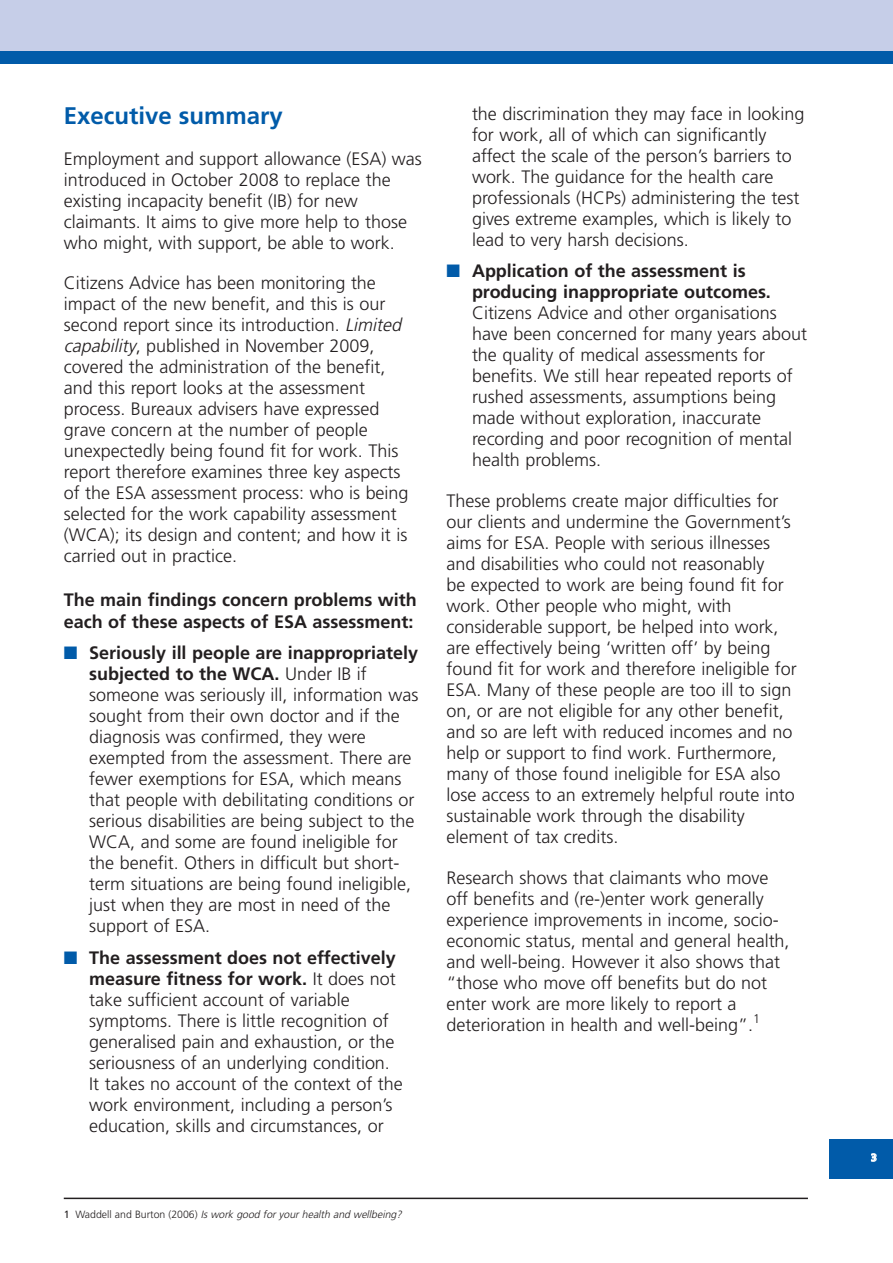
<style>
.page{position:relative;width:893px;height:1263px;background:#fff}
.page>*{position:absolute;margin:0;border:0;box-sizing:border-box;transform-origin:0 0}
.t1{font:700 24px "Frutiger";color:#015ba9}
.t2{font:300 18px/21px "Frutiger";color:#231f20}
.t3{font:700 18px/21.8px "Frutiger";color:#231f20}
.t4{font:italic 300 10.5px "Frutiger";color:#231f20}
.t5{font:700 10.5px "Frutiger";color:#fff}
.s1{font-style:italic}
.s2{color:#015ba9}
.s3{font-weight:700}
.s4{font-weight:400;font-style:normal}
.s5{font-style:normal}
</style>
<div class="page">
<div style="left:829px;top:1139px;width:64px;height:39px;background:#015ba9"></div>
<div style="left:0;top:0;width:893px;height:64px;background:#015ba9"></div>
<div style="left:0;top:0;width:893px;height:51px;background:#c6cee8"></div>
<hr style="left:64px;top:1197px;width:744px;height:2px;background:#231f20">
<h1 class="t1" style="left:64px;top:106px;width:221px">Executive summary</h1>
<p class="t2" style="left:64px;top:149px;width:360px">Employment and support allowance (ESA) was introduced in October 2008 to replace the existing incapacity benefit (IB) for new claimants. It aims to give more help to those who might, with support, be able to work.</p>
<p class="t2" style="left:64px;top:274px;width:346px">Citizens Advice has been monitoring the impact of the new benefit, and this is our second report since its introduction. <span class="s1">Limited capability</span>, published in November 2009, covered the administration of the benefit, and this report looks at the assessment process. Bureaux advisers have expressed grave concern at the number of people unexpectedly being found fit for work. This report therefore examines three key aspects of the ESA assessment process: who is being selected for the work capability assessment (WCA); its design and content; and how it is carried out in practice.</p>
<p class="t3" style="left:64px;top:590px;width:355px">The main findings concern problems with each of these aspects of ESA assessment:</p>
<p class="t2" style="left:89px;top:644px;width:331px;text-indent:-26px"><span class="s2">■</span> <span class="s3">Seriously ill people are inappropriately subjected to the WCA.</span> Under IB if someone was seriously ill, information was sought from their own doctor and if the diagnosis was confirmed, they were exempted from the assessment. There are fewer exemptions for ESA, which means that people with debilitating conditions or serious disabilities are being subject to the WCA, and some are found ineligible for the benefit. Others in difficult but short&shy;term situations are being found ineligible, just when they are most in need of the support of ESA.</p>
<p class="t2" style="left:89px;top:948px;width:315px;text-indent:-26px"><span class="s2">■</span> <span class="s3">The assessment does not effectively measure fitness for work.</span> It does not take sufficient account of variable symptoms. There is little recognition of generalised pain and exhaustion, or the seriousness of an underlying condition.<br>It takes no account of the context of the work environment, including a person’s education, skills and circumstances, or</p>
<p class="t2" style="left:472px;top:104px;width:334px">the discrimination they may face in looking for work, all of which can significantly affect the scale of the person’s barriers to work. The guidance for the health care professionals (HCPs) administering the test gives extreme examples, which is likely to lead to very harsh decisions.</p>
<p class="t3" style="left:472px;top:262px;width:300px;line-height:21px;text-indent:-26px"><span class="s2">■</span> Application of the assessment is producing inappropriate outcomes.</p>
<p class="t2" style="left:472px;top:304px;width:336px">Citizens Advice and other organisations have been concerned for many years about the quality of medical assessments for benefits. We still hear repeated reports of rushed assessments, assumptions being made without exploration, inaccurate recording and poor recognition of mental health problems.</p>
<p class="t2" style="left:446px;top:492px;width:352px">These problems create major difficulties for our clients and undermine the Government’s aims for ESA. People with serious illnesses and disabilities who could not reasonably<br>be expected to work are being found fit for work. Other people who might, with considerable support, be helped into work, are effectively being ‘written off’ by being found fit for work and therefore ineligible for ESA. Many of these people are too ill to sign on, or are not eligible for any other benefit, and so are left with reduced incomes and no help or support to find work. Furthermore, many of those found ineligible for ESA also lose access to an extremely helpful route into sustainable work through the disability element of tax credits.</p>
<p class="t2" style="left:446px;top:868px;width:345px">Research shows that claimants who move off benefits and (re-)enter work generally experience improvements in income, socio&shy;economic status, mental and general health, and well-being. However it also shows that “those who move off benefits but do not enter work are more likely to report a deterioration in health and well-being”.<sup>1</sup></p>
<p class="t4" style="left:64px;top:1210px;width:341px"><span class="s4">1</span> <span class="s5">Wa d d e l l a n d B u rt o n ( 2 0 0 6 )</span> Is work good for your health and wellbeing?</p>
<p class="t5" style="left:871px;top:1153px;width:7px">3</p>
</div>
